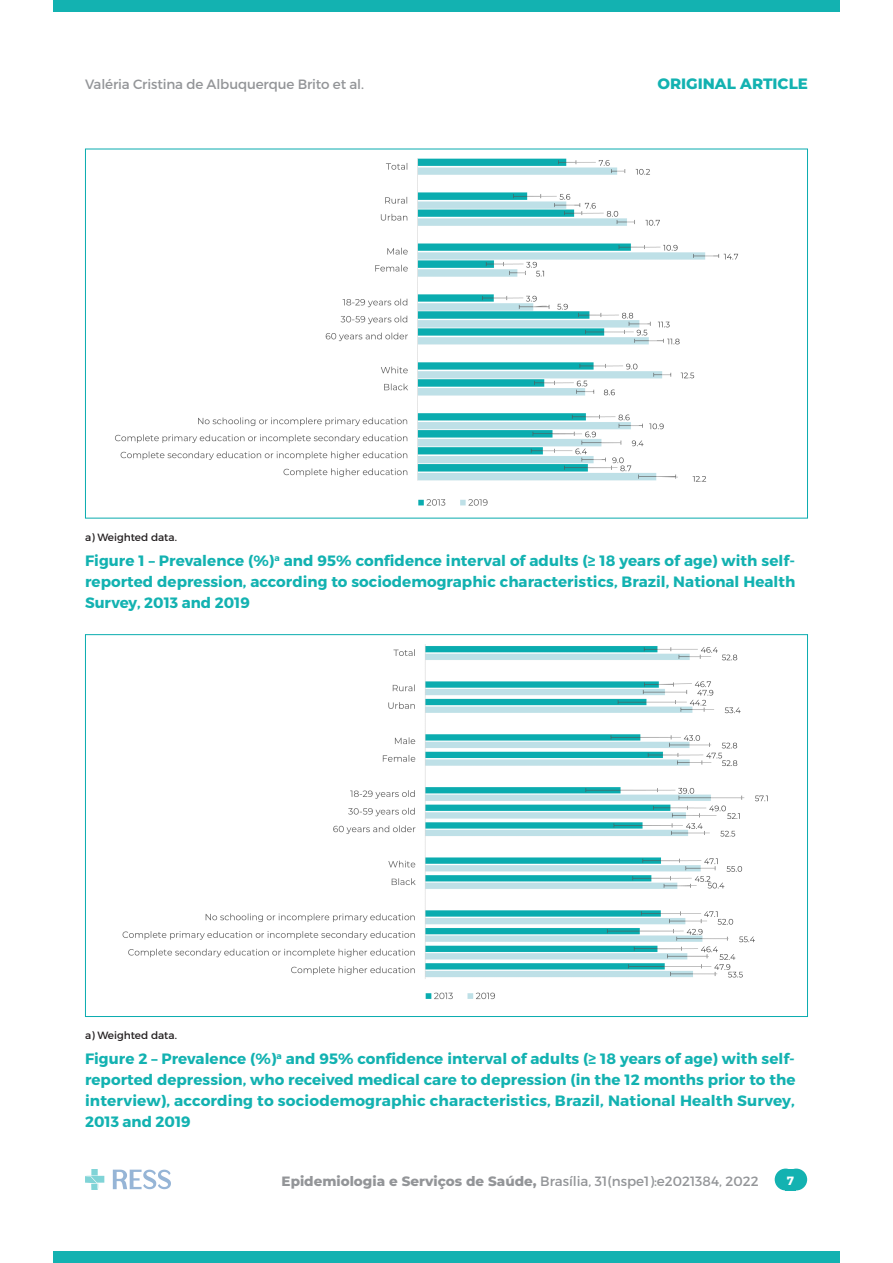
<style>
.page{position:relative;width:893px;height:1263px;background:#fff}
.page>*{position:absolute;margin:0;border:0;box-sizing:border-box;transform-origin:0 0}
.titulo_fig{font:700 15px/21px "Montserrat";letter-spacing:.005em;color:#13b2b1;text-align:justify}
.t1{font:800 15px "Montserrat";color:#13b2b1}
.t2{font:13.5px "Montserrat";letter-spacing:-.01em;color:#939598}
.t3{font:700 12px "Montserrat";color:#fff}
.legenda_esq2{font:10.5px "Montserrat";color:#231f20}
.s1{font-weight:800}
</style>
<div class="page">
<div style="left:53px;top:1251px;width:787px;height:12px;background:#13b2b1"></div>
<div style="left:53px;top:0;width:787px;height:11px;background:#13b2b1"></div>
<img style="left:85px;top:1170px;width:85px;height:19px">
<div style="left:775px;top:1168px;width:21px;height:22px;background:#13b2b1;border-radius:50%"></div>
<div style="left:785px;top:1168px;width:22px;height:22px;background:#13b2b1;border-radius:50%"></div>
<div style="left:785px;top:1168px;width:11px;height:22px;background:#13b2b1"></div>
<img style="left:115px;top:158px;width:623px;height:348px">
<img style="left:122px;top:644px;width:646px;height:356px">
<p class="t2" style="left:85px;top:76px;width:280px">Valéria Cristina de Albuquerque Brito et al.</p>
<p class="t1" style="left:657px;top:73px;width:152px">ORIGINAL ARTICLE</p>
<p class="legenda_esq2" style="left:85px;top:530px;width:93px">a) Weighted data.</p>
<p class="titulo_fig" style="left:85px;top:550px;width:712px">Figure 1 – Prevalence (%)<sup>a</sup> and 95% confidence interval of adults (≥ 18 years of age) with self&shy;reported depression, according to sociodemographic characteristics, Brazil, National Health Survey, 2013 and 2019</p>
<p class="legenda_esq2" style="left:85px;top:1029px;width:93px">a) Weighted data.</p>
<p class="titulo_fig" style="left:85px;top:1048px;width:712px">Figure 2 – Prevalence (%)<sup>a</sup> and 95% confidence interval of adults (≥ 18 years of age) with self&shy;reported depression, who received medical care to depression (in the 12 months prior to the interview), according to sociodemographic characteristics, Brazil, National Health Survey, 2013 and 2019</p>
<p class="t2" style="left:282px;top:1173px;width:478px"><span class="s1">Epidemiologia e Serviços de Saúde,</span> Brasília, 31(nspe1):e2021384, 2022</p>
<p class="t3" style="left:787px;top:1173px;width:9px">7</p>
</div>
